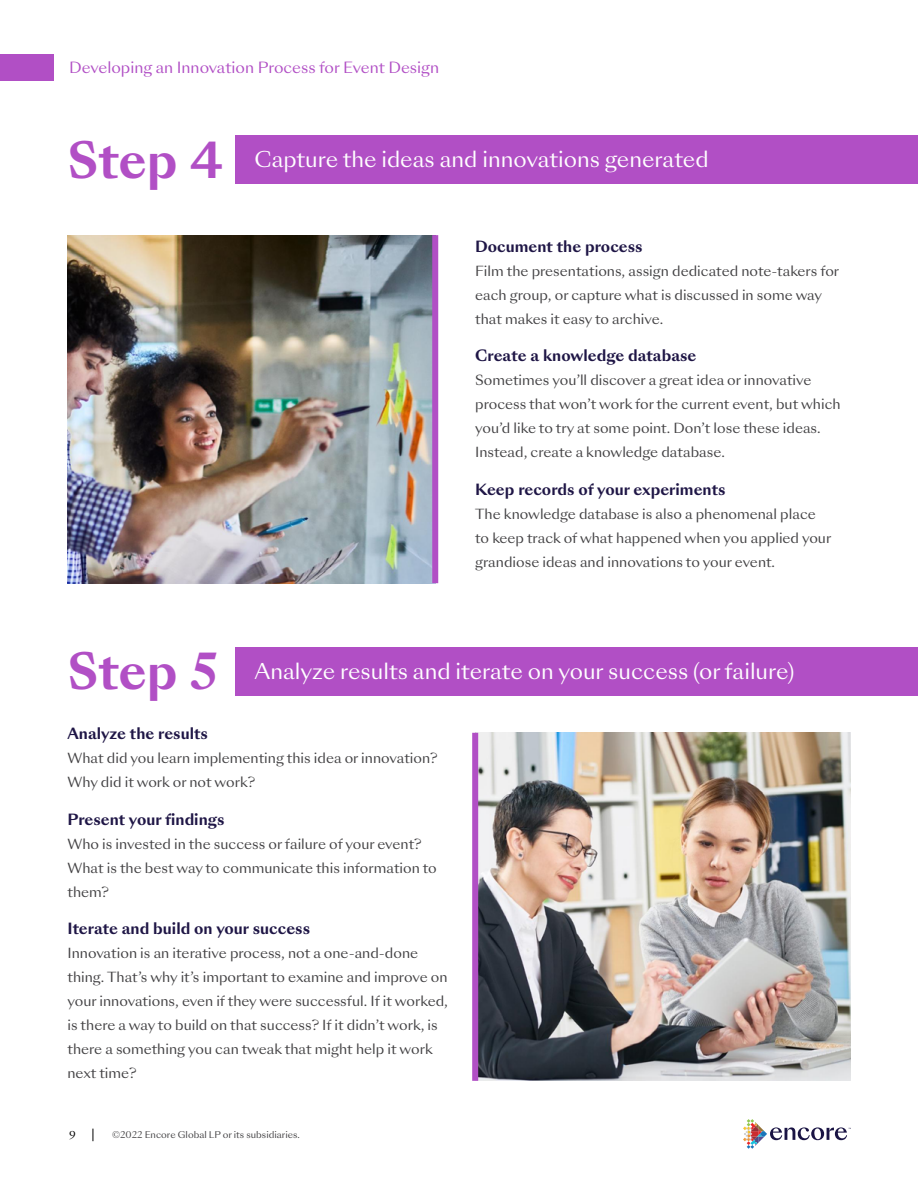
<style>
.page{position:relative;width:918px;height:1188px;background:#fff}
.page>*{position:absolute;margin:0;border:0;box-sizing:border-box;transform-origin:0 0}
.t1{font:700 48px "Sang Bleu Sunrise";letter-spacing:-.005em;color:#b14fc5}
.t2{font:21px "Sang Bleu Sunrise";color:#fff}
.t3{font:700 15px "Sang Bleu Sunrise";color:#1f1646}
.t4{font:15px "Sang Bleu Sunrise";color:#b14fc5}
.t5{font:13.5px/24px "Sang Bleu Sunrise";color:#414042}
.t6{font:10.5px "Sang Bleu Sunrise";color:#000}
.t7{font:9px "Sang Bleu Sunrise";color:#414042}
</style>
<div class="page">
<svg style="left:93px;top:1129px;width:1px;height:12px"></svg>
<svg style="left:743px;top:1119px;width:108px;height:30px"></svg>
<div style="left:0;top:54px;width:54px;height:27px;background:#b14fc5"></div>
<div style="left:235px;top:135px;width:683px;height:49px;background:#b14fc5"></div>
<div style="left:235px;top:647px;width:683px;height:48px;background:#b14fc5"></div>
<img style="left:68px;top:235px;width:364px;height:348px">
<img style="left:478px;top:733px;width:373px;height:348px">
<div style="left:432px;top:235px;width:6px;height:348px;background:#b14fc5"></div>
<div style="left:472px;top:733px;width:6px;height:348px;background:#b14fc5"></div>
<p class="t4" style="left:69px;top:57px;width:372px">Developing an Innovation Process for Event Design</p>
<h1 class="t1" style="left:68px;top:126px;width:157px">Step 4</h1>
<h1 class="t1" style="left:68px;top:638px;width:152px">Step 5</h1>
<h2 class="t2" style="left:254px;top:145px;width:456px">Capture the ideas and innovations generated</h2>
<p class="t3" style="left:475px;top:236px;width:169px">Document the process</p>
<p class="t5" style="left:475px;top:259px;width:366px">Film the presentations, assign dedicated note-takers for each group, or capture what is discussed in some way that makes it easy to archive.</p>
<p class="t3" style="left:475px;top:345px;width:223px">Create a knowledge database</p>
<p class="t5" style="left:475px;top:369px;width:367px">Sometimes you’ll discover a great idea or innovative process that won’t work for the current event, but which you’d like to try at some point. Don’t lose these ideas.<br>Instead, create a knowledge database.</p>
<p class="t3" style="left:475px;top:479px;width:252px">Keep records of your experiments</p>
<p class="t5" style="left:475px;top:502px;width:358px">The knowledge database is also a phenomenal place to keep track of what happened when you applied your grandiose ideas and innovations to your event.</p>
<h2 class="t2" style="left:254px;top:657px;width:542px">Analyze results and iterate on your success (or failure)</h2>
<p class="t3" style="left:67px;top:723px;width:142px">Analyze the results</p>
<p class="t5" style="left:67px;top:747px;width:372px">What did you learn implementing this idea or innovation?<br>Why did it work or not work?</p>
<p class="t3" style="left:67px;top:809px;width:158px">Present your findings</p>
<p class="t5" style="left:67px;top:832px;width:371px">Who is invested in the success or failure of your event?<br>What is the best way to communicate this information to them?</p>
<p class="t3" style="left:67px;top:918px;width:244px">Iterate and build on your success</p>
<p class="t5" style="left:67px;top:942px;width:382px">Innovation is an iterative process, not a one-and-done thing. That’s why it’s important to examine and improve on your innovations, even if they were successful. If it worked, is there a way to build on that success? If it didn’t work, is there a something you can tweak that might help it work next time?</p>
<p class="t6" style="left:69px;top:1128px;width:8px">9</p>
<p class="t7" style="left:112px;top:1128px;width:189px">©2022 Encore Global LP or its subsidiaries.</p>
</div>
